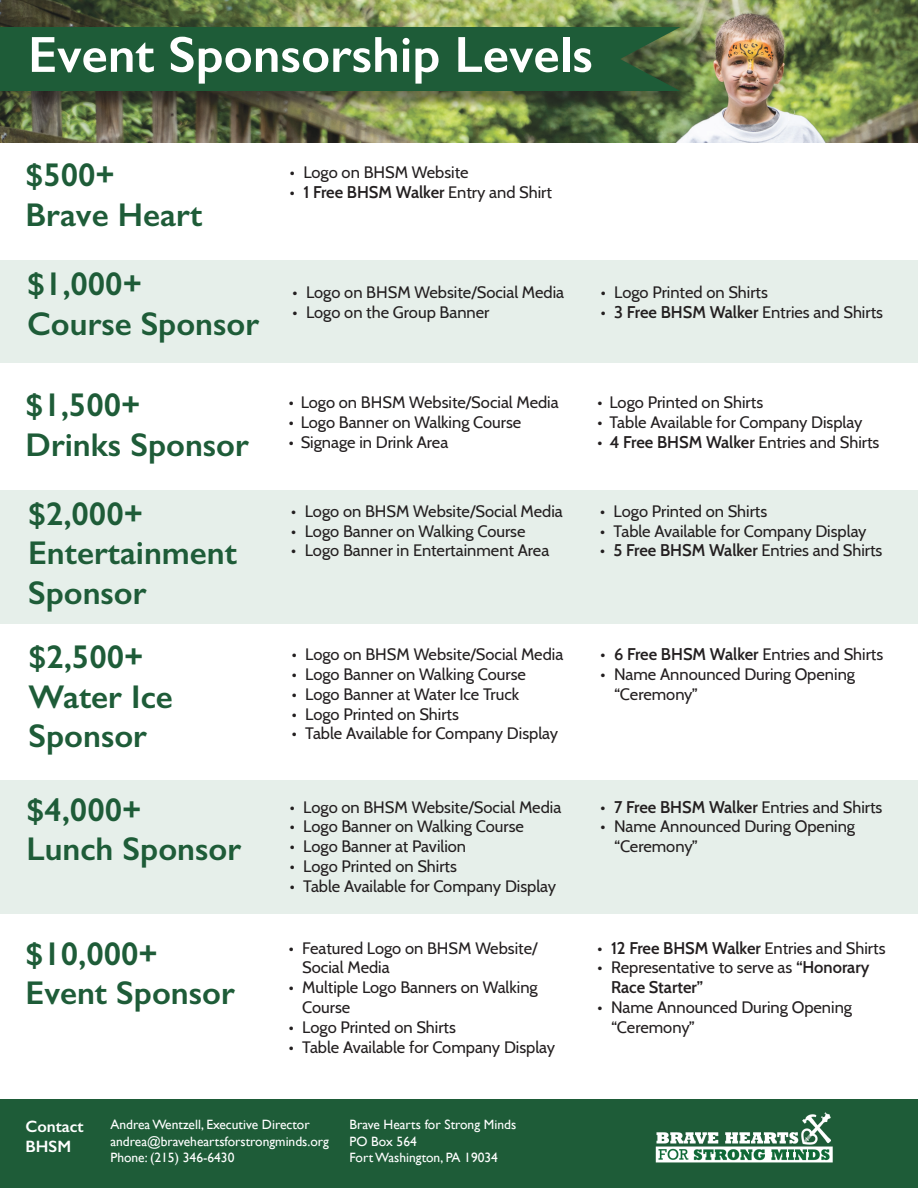
<style>
.page{position:relative;width:918px;height:1188px;background:#fff}
.page>*{position:absolute;margin:0;border:0;box-sizing:border-box;transform-origin:0 0}
.t1{font:600 51px "Gill Sans";color:#fff}
.t2{font:600 33px/39.6px "Gill Sans";color:#1e5c38}
.t3{font:16.5px/19.8px "Cabin";color:#231f20}
.t4{font:600 16.5px "Cabin";color:#231f20}
.t5{font:600 16.5px/19.8px "Gill Sans";color:#fff}
.t6{font:13.5px/16.2px "Gill Sans";color:#fff}
.s1{font-weight:400}
.s2{font-weight:600}
</style>
<div class="page">
<div style="left:1px;top:781px;width:917px;height:133px;background:#e6efea"></div>
<div style="left:0;top:490px;width:918px;height:134px;background:#e6efea"></div>
<div style="left:0;top:260px;width:918px;height:103px;background:#e6efea"></div>
<img style="left:0;top:0;width:918px;height:143px">
<div style="left:0;top:30px;width:697px;height:79px;background:#231f20;opacity:.5"></div>
<div style="left:0;top:27px;width:680px;height:64px;background:#1e5c38"></div>
<div style="left:0;top:1100px;width:590px;height:88px;background:#1e5c38"></div>
<div style="left:584px;top:1100px;width:334px;height:88px;background:#1e5c38"></div>
<img style="left:656px;top:1112px;width:177px;height:51px">
<h1 class="t1" style="left:28px;top:24px;width:566px">Event Sponsorship Levels</h1>
<h2 class="t2" style="left:26px;top:155px;width:178px">$500+<br>Brave Heart</h2>
<p class="t3" style="left:290px;top:162px;width:180px">• Logo on BHSM Website</p>
<p class="t4" style="left:290px;top:179px;width:263px">• 1 Free BHSM Walker <span class="s1">Entry and Shirt</span></p>
<h2 class="t2" style="left:27px;top:264px;width:234px">$1,000+<br>Course Sponsor</h2>
<p class="t3" style="left:293px;top:281px;width:273px">• Logo on BHSM Website/Social Media</p>
<p class="t3" style="left:293px;top:301px;width:198px">• Logo on the Group Banner</p>
<h2 class="t2" style="left:26px;top:385px;width:225px">$1,500+<br>Drinks Sponsor</h2>
<p class="t3" style="left:289px;top:391px;width:272px">• Logo on BHSM Website/Social Media</p>
<p class="t3" style="left:289px;top:411px;width:234px">• Logo Banner on Walking Course</p>
<p class="t3" style="left:289px;top:431px;width:161px">• Signage in Drink Area</p>
<h2 class="t2" style="left:28px;top:494px;width:210px">$2,000+<br>Entertainment<br>Sponsor</h2>
<p class="t3" style="left:291px;top:500px;width:273px">• Logo on BHSM Website/Social Media</p>
<p class="t3" style="left:291px;top:520px;width:236px">• Logo Banner on Walking Course</p>
<p class="t3" style="left:291px;top:540px;width:259px">• Logo Banner in Entertainment Area</p>
<h2 class="t2" style="left:29px;top:637px;width:146px">$2,500+<br>Water Ice<br>Sponsor</h2>
<p class="t3" style="left:292px;top:643px;width:273px">• Logo on BHSM Website/Social Media</p>
<p class="t3" style="left:292px;top:663px;width:236px">• Logo Banner on Walking Course</p>
<p class="t3" style="left:292px;top:683px;width:229px">• Logo Banner at Water Ice Truck</p>
<p class="t3" style="left:292px;top:703px;width:169px">• Logo Printed on Shirts</p>
<p class="t3" style="left:292px;top:723px;width:268px">• Table Available for Company Display</p>
<h2 class="t2" style="left:26px;top:789px;width:216px">$4,000+<br>Lunch Sponsor</h2>
<p class="t3" style="left:290px;top:796px;width:273px">• Logo on BHSM Website/Social Media</p>
<p class="t3" style="left:290px;top:816px;width:236px">• Logo Banner on Walking Course</p>
<p class="t3" style="left:290px;top:835px;width:178px">• Logo Banner at Pavilion</p>
<p class="t3" style="left:290px;top:855px;width:169px">• Logo Printed on Shirts</p>
<p class="t3" style="left:290px;top:875px;width:268px">• Table Available for Company Display</p>
<h2 class="t2" style="left:26px;top:933px;width:211px">$10,000+<br>Event Sponsor</h2>
<p class="t3" style="left:302px;top:937px;width:237px;text-indent:-13px">• Featured Logo on BHSM Website/<br>Social Media</p>
<p class="t3" style="left:302px;top:977px;width:237px;text-indent:-13px">• Multiple Logo Banners on Walking<br>Course</p>
<p class="t3" style="left:289px;top:1016px;width:169px">• Logo Printed on Shirts</p>
<p class="t3" style="left:289px;top:1036px;width:268px">• Table Available for Company Display</p>
<p class="t5" style="left:26px;top:1117px;width:60px">Contact<br>BHSM</p>
<p class="t6" style="left:110px;top:1117px;width:220px">Andrea Wentzell, Executive Director andrea@braveheartsforstrongminds.org<br>Phone: (215) 346-6430</p>
<p class="t6" style="left:349px;top:1117px;width:168px">Brave Hearts for Strong Minds<br>PO Box 564<br>Fort Washington, PA 19034</p>
<p class="t3" style="left:601px;top:281px;width:169px">• Logo Printed on Shirts</p>
<p class="t4" style="left:601px;top:299px;width:284px">• 3 Free BHSM Walker <span class="s1">Entries and Shirts</span></p>
<p class="t3" style="left:598px;top:391px;width:167px">• Logo Printed on Shirts</p>
<p class="t3" style="left:598px;top:411px;width:266px">• Table Available for Company Display</p>
<p class="t4" style="left:598px;top:429px;width:283px">• 4 Free BHSM Walker <span class="s1">Entries and Shirts</span></p>
<p class="t3" style="left:600px;top:500px;width:169px">• Logo Printed on Shirts</p>
<p class="t3" style="left:600px;top:520px;width:268px">• Table Available for Company Display</p>
<p class="t4" style="left:600px;top:538px;width:284px">• 5 Free BHSM Walker <span class="s1">Entries and Shirts</span></p>
<p class="t4" style="left:601px;top:641px;width:284px">• 6 Free BHSM Walker <span class="s1">Entries and Shirts</span></p>
<p class="t3" style="left:614px;top:663px;width:243px;text-indent:-13px">• Name Announced During Opening “Ceremony”</p>
<p class="t4" style="left:601px;top:794px;width:283px">• 7 Free BHSM Walker <span class="s1">Entries and Shirts</span></p>
<p class="t3" style="left:614px;top:816px;width:243px;text-indent:-13px">• Name Announced During Opening “Ceremony”</p>
<p class="t4" style="left:598px;top:935px;width:289px">• 12 Free BHSM Walker <span class="s1">Entries and Shirts</span></p>
<p class="t3" style="left:611px;top:957px;width:260px;text-indent:-13px">• Representative to serve as <span class="s2">“Honorary<br>Race Starter”</span></p>
<p class="t3" style="left:611px;top:996px;width:243px;text-indent:-13px">• Name Announced During Opening “Ceremony”</p>
</div>
